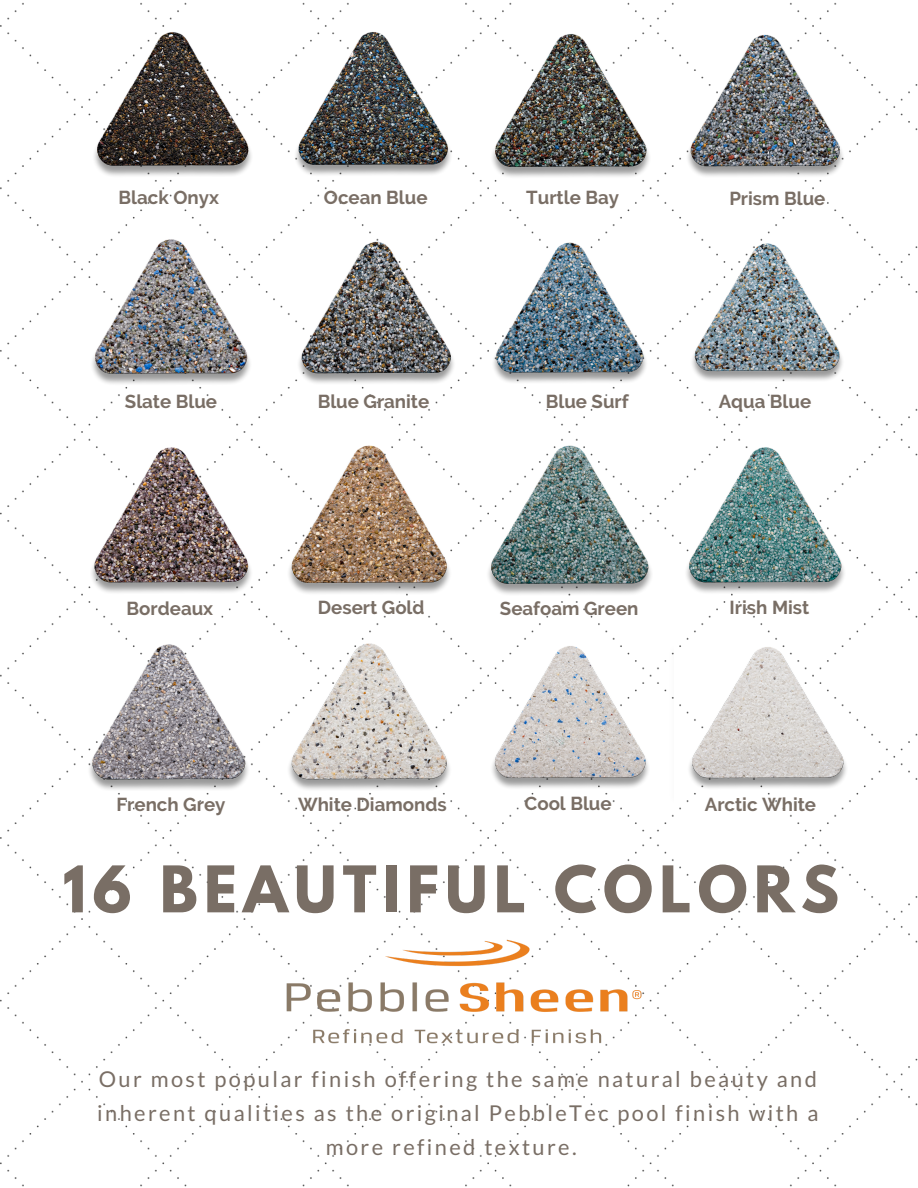
<style>
.page{position:relative;width:918px;height:1188px;background:#fff}
.page>*{position:absolute;margin:0;border:0;box-sizing:border-box;transform-origin:0 0}
.t1{font:700 56.85px "League Spartan";letter-spacing:.11em;color:#796e65}
.t2{font:21.75px "Lato";letter-spacing:.11em;color:#796e65}
.t3{font:700 18.75px "Raleway";color:#796e65}
</style>
<div class="page">
<img style="left:0;top:2px;width:918px;height:1185px">
<img style="left:270px;top:925px;width:378px;height:134px">
<img style="left:69px;top:17px;width:208px;height:174px">
<img style="left:270px;top:17px;width:206px;height:173px">
<img style="left:467px;top:18px;width:208px;height:174px">
<img style="left:663px;top:19px;width:204px;height:172px">
<img style="left:66px;top:224px;width:210px;height:175px">
<img style="left:273px;top:226px;width:205px;height:172px">
<img style="left:468px;top:227px;width:202px;height:170px">
<img style="left:667px;top:228px;width:199px;height:168px">
<img style="left:65px;top:432px;width:197px;height:177px">
<img style="left:262px;top:430px;width:199px;height:180px">
<img style="left:461px;top:430px;width:216px;height:181px">
<img style="left:660px;top:432px;width:210px;height:177px">
<img style="left:63px;top:629px;width:199px;height:177px">
<img style="left:674px;top:631px;width:198px;height:172px">
<img style="left:476px;top:630px;width:198px;height:173px">
<img style="left:262px;top:628px;width:214px;height:178px">
<p class="t3" style="left:119px;top:186px;width:102px">Black Onyx</p>
<p class="t3" style="left:324px;top:186px;width:105px">Ocean Blue</p>
<p class="t3" style="left:526px;top:186px;width:94px">Turtle Bay</p>
<p class="t3" style="left:729px;top:187px;width:98px">Prism Blue</p>
<p class="t3" style="left:125px;top:391px;width:94px">Slate Blue</p>
<p class="t3" style="left:318px;top:391px;width:113px">Blue Granite</p>
<p class="t3" style="left:546px;top:391px;width:84px">Blue Surf</p>
<p class="t3" style="left:719px;top:391px;width:94px">Aqua Blue</p>
<p class="t3" style="left:127px;top:598px;width:88px">Bordeaux</p>
<p class="t3" style="left:318px;top:597px;width:108px">Desert Gold</p>
<p class="t3" style="left:500px;top:598px;width:140px">Seafoam Green</p>
<p class="t3" style="left:730px;top:597px;width:81px">Irish Mist</p>
<p class="t3" style="left:117px;top:794px;width:110px">French Grey</p>
<p class="t3" style="left:298px;top:794px;width:150px">White Diamonds</p>
<p class="t3" style="left:525px;top:792px;width:89px">Cool Blue</p>
<p class="t3" style="left:705px;top:794px;width:113px">Arctic White</p>
<h1 class="t1" style="left:63px;top:861px;width:778px">16 BEAUTIFUL COLORS</h1>
<p class="t2" style="left:99px;top:1066px;width:720px">Our most popular finish offering the same natural beauty and</p>
<p class="t2" style="left:97px;top:1099px;width:723px">inherent qualities as the original PebbleTec pool finish with a</p>
<p class="t2" style="left:326px;top:1133px;width:252px">more refined texture.</p>
</div>
